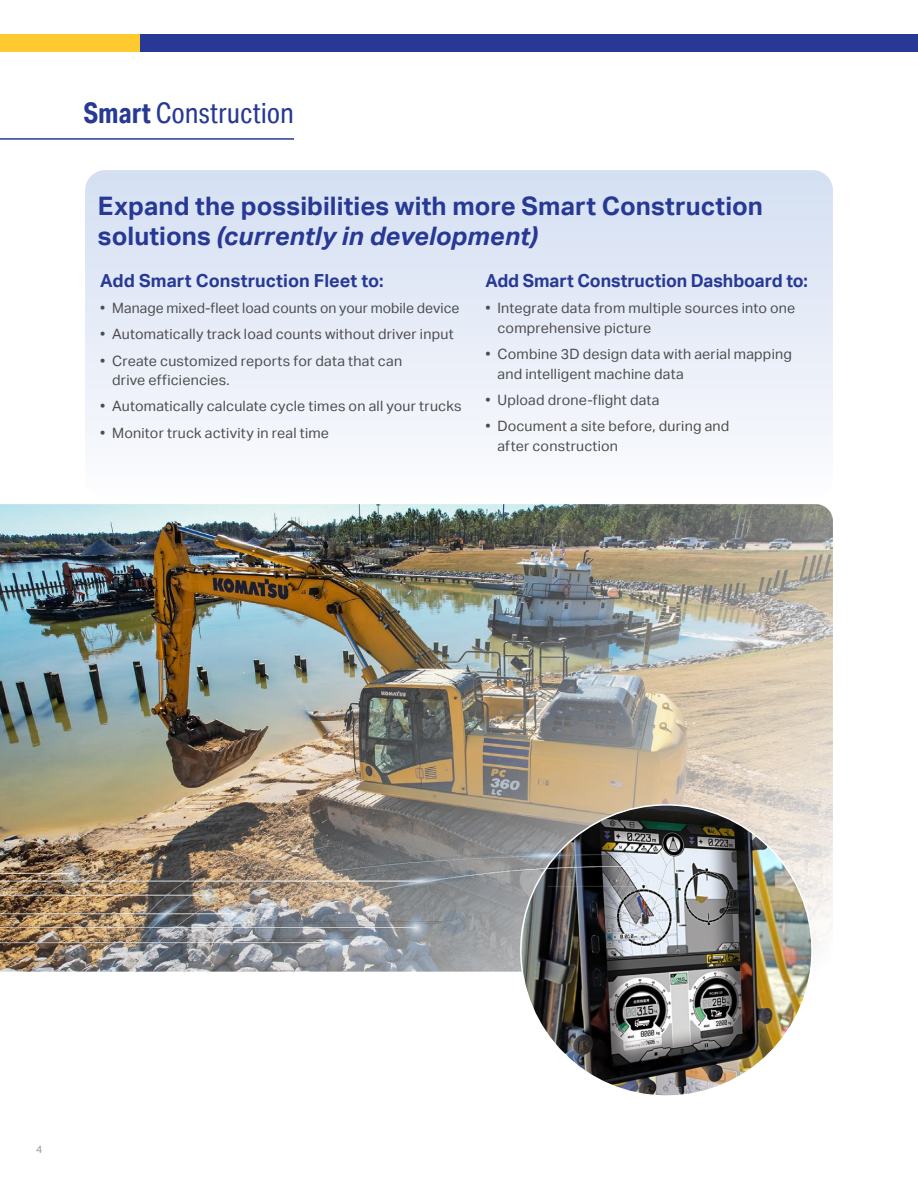
<style>
.page{position:relative;width:918px;height:1188px;background:#fff}
.page>*{position:absolute;margin:0;border:0;box-sizing:border-box;transform-origin:0 0}
.t1{font:28.5px "Aktiv Grotesk Cd";color:#273995}
.t2{font:700 25.5px/30px "Aktiv Grotesk";letter-spacing:.005em;color:#273995}
.t3{font:700 18px "Aktiv Grotesk";color:#273995}
.t4{font:14.25px/19.5px "Aktiv Grotesk";letter-spacing:.015em;color:#4d4d4f}
.t5{font:10.5px "Aktiv Grotesk";color:#939598}
.s1{font-weight:700}
.s2{font-style:italic}
</style>
<div class="page">
<hr style="left:0;top:138px;width:294px;height:2px;background:#273995">
<div style="left:0;top:34px;width:143px;height:17px;background:#ffca2f"></div>
<div style="left:140px;top:34px;width:778px;height:17px;background:#273995"></div>
<img style="left:0;top:504px;width:833px;height:441px">
<img style="left:521px;top:805px;width:291px;height:291px;border-radius:146px">
<svg style="left:85px;top:170px;width:748px;height:272px"></svg>
<img style="left:0;top:846px;width:636px;height:126px">
<h1 class="t1" style="left:83px;top:96px;width:212px"><span class="s1">Smart</span> Construction</h1>
<h2 class="t2" style="left:98px;top:192px;width:667px">Expand the possibilities with more Smart Construction solutions <span class="s2">(currently in development)</span></h2>
<p class="t3" style="left:100px;top:270px;width:285px">Add Smart Construction Fleet to:</p>
<p class="t4" style="left:100px;top:299px;width:361px">• Manage mixed-fleet load counts on your mobile device</p>
<p class="t4" style="left:100px;top:325px;width:355px">• Automatically track load counts without driver input</p>
<p class="t4" style="left:112px;top:351px;width:292px;text-indent:-12px">• Create customized reports for data that can drive efficiencies.</p>
<p class="t4" style="left:100px;top:397px;width:363px">• Automatically calculate cycle times on all your trucks</p>
<p class="t4" style="left:100px;top:423px;width:230px">• Monitor truck activity in real time</p>
<p class="t3" style="left:485px;top:270px;width:324px">Add Smart Construction Dashboard to:</p>
<p class="t4" style="left:497px;top:299px;width:299px;text-indent:-12px">• Integrate data from multiple sources into one comprehensive picture</p>
<p class="t4" style="left:497px;top:344px;width:296px;text-indent:-12px">• Combine 3D design data with aerial mapping and intelligent machine data</p>
<p class="t4" style="left:485px;top:390px;width:176px">• Upload drone-flight data</p>
<p class="t4" style="left:497px;top:416px;width:234px;text-indent:-12px">• Document a site before, during and after construction</p>
<p class="t5" style="left:36px;top:1143px;width:8px">4</p>
</div>
